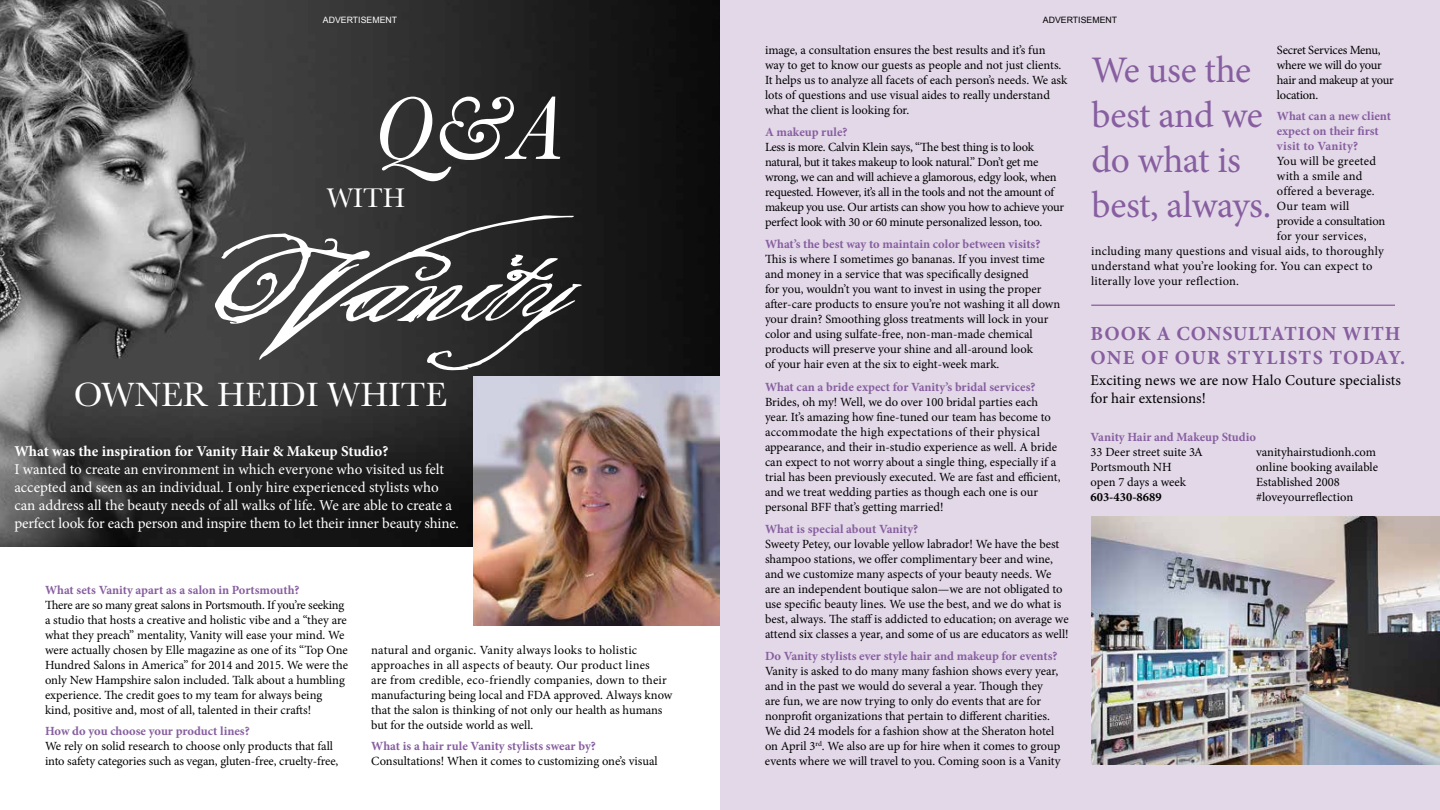
<style>
.page{position:relative;width:1440px;height:810px;background:#fff}
.page>*{position:absolute;margin:0;border:0;box-sizing:border-box;transform-origin:0 0}
.t1{font:italic 92.5px "Baskerville";color:#fff}
.t2{font:37.5px/45px "Minion Pro";letter-spacing:-.015em;color:#875e9f}
.t3{font:35px "Baskerville";color:#fff}
.t4{font:28px "Baskerville";color:#fff}
.t5{font:700 20px/24px "Minion Pro";letter-spacing:.04em;color:#875e9f}
.t6{font:15px/18px "Minion Pro";letter-spacing:-.005em;color:#fff}
.t7{font:15px/18px "Minion Pro";color:#000}
.t8{font:700 15px "Minion Pro";letter-spacing:-.005em;color:#fff}
.t9{font:12.5px/15px "Minion Pro";letter-spacing:-.005em;color:#000}
.t10{font:700 12.5px/15px "Minion Pro";color:#875e9f}
.t11{font:12.5px/15px "Minion Pro";letter-spacing:-.025em;color:#000}
.t12{font:12.5px "Minion Pro";letter-spacing:.015em;color:#000}
.t13{font:12.5px "Minion Pro";letter-spacing:.02em;color:#000}
.t14{font:12.5px "Minion Pro";letter-spacing:.025em;color:#000}
.t15{font:700 12.5px "Minion Pro";color:#000}
.t16{font:8.75px "Arial";color:#fff}
.t17{font:8.75px "Arial";color:#000}
</style>
<div class="page">
<img style="left:0;top:0;width:720px;height:546px">
<div style="left:720px;top:0;width:720px;height:810px;background:#e2d8e8"></div>
<img style="left:1091px;top:517px;width:349px;height:248px">
<img style="left:473px;top:377px;width:247px;height:248px">
<svg style="left:215px;top:215px;width:359px;height:145px;fill:#3f3f3f"></svg>
<svg style="left:340px;top:255px;width:242px;height:115px"></svg>
<hr style="left:1091px;top:305px;width:304px;height:1px;background:#875e9f">
<p class="t16" style="left:323px;top:15px;width:76px">ADVERTISEMENT</p>
<p class="t17" style="left:1043px;top:15px;width:76px">ADVERTISEMENT</p>
<h1 class="t1" style="left:372px;top:68px;width:194px">Q&amp;A</h1>
<h3 class="t4" style="left:327px;top:180px;width:80px">with</h3>
<h3 class="t3" style="left:74px;top:372px;width:375px">OWNER HEIDI WHITE</h3>
<p class="t8" style="left:14px;top:440px;width:375px">What was the inspiration for Vanity Hair &amp; Makeup Studio?</p>
<p class="t6" style="left:14px;top:460px;width:446px">I wanted to create an environment in which everyone who visited us felt accepted and seen as an individual. I only hire experienced stylists who can address all the beauty needs of all walks of life. We are able to create a perfect look for each person and inspire them to let their inner beauty shine.</p>
<p class="t10" style="left:45px;top:583px;width:256px">What sets Vanity apart as a salon in Portsmouth?</p>
<p class="t9" style="left:45px;top:598px;width:304px">There are so many great salons in Portsmouth. If you’re seeking a studio that hosts a creative and holistic vibe and a “they are what they preach” mentality, Vanity will ease your mind. We were actually chosen by Elle magazine as one of its “Top One Hundred Salons in America” for 2014 and 2015. We were the only New Hampshire salon included. Talk about a humbling experience. The credit goes to my team for always being kind, positive and, most of all, talented in their crafts!</p>
<p class="t10" style="left:45px;top:723px;width:206px">How do you choose your product lines?</p>
<p class="t9" style="left:45px;top:739px;width:295px">We rely on solid research to choose only products that fall into safety categories such as vegan, gluten-free, cruelty-free,</p>
<p class="t9" style="left:371px;top:643px;width:303px">natural and organic. Vanity always looks to holistic approaches in all aspects of beauty. Our product lines<br>are from credible, eco-friendly companies, down to their manufacturing being local and FDA approved. Always know that the salon is thinking of not only our health as humans but for the outside world as well.</p>
<p class="t10" style="left:371px;top:738px;width:226px">What is a hair rule Vanity stylists swear by?</p>
<p class="t9" style="left:371px;top:754px;width:288px">Consultations! When it comes to customizing one’s visual</p>
<p class="t9" style="left:765px;top:43px;width:304px">image, a consultation ensures the best results and it’s fun way to get to know our guests as people and not just clients.<br>It helps us to analyze all facets of each person’s needs. We ask lots of questions and use visual aides to really understand what the client is looking for.</p>
<p class="t10" style="left:765px;top:125px;width:84px">A makeup rule?</p>
<p class="t11" style="left:765px;top:140px;width:301px">Less is more. Calvin Klein says, “The best thing is to look natural, but it takes makeup to look natural.” Don’t get me wrong, we can and will achieve a glamorous, edgy look, when requested. However, it’s all in the tools and not the amount of makeup you use. Our artists can show you how to achieve your perfect look with 30 or 60 minute personalized lesson, too.</p>
<p class="t10" style="left:765px;top:237px;width:277px">What’s the best way to maintain color between visits?</p>
<p class="t9" style="left:765px;top:252px;width:297px">This is where I sometimes go bananas. If you invest time and money in a service that was specifically designed<br>for you, wouldn’t you want to invest in using the proper after-care products to ensure you’re not washing it all down your drain? Smoothing gloss treatments will lock in your color and using sulfate-free, non-man-made chemical products will preserve your shine and all-around look<br>of your hair even at the six to eight-week mark.</p>
<p class="t10" style="left:765px;top:379px;width:272px">What can a bride expect for Vanity’s bridal services?</p>
<p class="t9" style="left:765px;top:394px;width:297px">Brides, oh my! Well, we do over 100 bridal parties each year. It’s amazing how fine-tuned our team has become to accommodate the high expectations of their physical appearance, and their in-studio experience as well. A bride can expect to not worry about a single thing, especially if a trial has been previously executed. We are fast and efficient, and we treat wedding parties as though each one is our personal BFF that’s getting married!</p>
<p class="t10" style="left:765px;top:521px;width:155px">What is special about Vanity?</p>
<p class="t9" style="left:765px;top:536px;width:305px">Sweety Petey, our lovable yellow labrador! We have the best shampoo stations, we offer complimentary beer and wine, and we customize many aspects of your beauty needs. We are an independent boutique salon—we are not obligated to use specific beauty lines. We use the best, and we do what is best, always. The staff is addicted to education; on average we attend six classes a year, and some of us are educators as well!</p>
<p class="t10" style="left:765px;top:648px;width:294px">Do Vanity stylists ever style hair and makeup for events?</p>
<p class="t9" style="left:765px;top:664px;width:297px">Vanity is asked to do many many fashion shows every year, and in the past we would do several a year. Though they are fun, we are now trying to only do events that are for nonprofit organizations that pertain to different charities.<br>We did 24 models for a fashion show at the Sheraton hotel on April 3<sup>rd</sup>. We also are up for hire when it comes to group events where we will travel to you. Coming soon is a Vanity</p>
<p class="t9" style="left:1277px;top:43px;width:119px">Secret Services Menu, where we will do your hair and makeup at your location.</p>
<p class="t10" style="left:1277px;top:108px;width:116px">What can a new client expect on their first visit to Vanity?</p>
<p class="t14" style="left:1277px;top:152px;width:101px">You will be greeted</p>
<p class="t13" style="left:1277px;top:167px;width:87px">with a smile and</p>
<p class="t13" style="left:1277px;top:182px;width:99px">offered a beverage.</p>
<p class="t14" style="left:1277px;top:197px;width:74px">Our team will</p>
<p class="t9" style="left:1277px;top:213px;width:110px">provide a consultation</p>
<p class="t13" style="left:1277px;top:227px;width:91px">for your services,</p>
<p class="t12" style="left:1091px;top:242px;width:294px">including many questions and visual aids, to thoroughly</p>
<p class="t12" style="left:1091px;top:257px;width:283px">understand what you’re looking for. You can expect to</p>
<p class="t13" style="left:1091px;top:272px;width:149px">literally love your reflection.</p>
<h2 class="t2" style="left:1091px;top:48px;width:181px">We use the best and we do what is best, always.</h2>
<h3 class="t5" style="left:1091px;top:322px;width:316px">BOOK A CONSULTATION WITH<br>ONE OF OUR STYLISTS TODAY.</h3>
<p class="t7" style="left:1091px;top:372px;width:312px">Exciting news we are now Halo Couture specialists for hair extensions!</p>
<p class="t10" style="left:1091px;top:429px;width:167px">Vanity Hair and Makeup Studio</p>
<p class="t9" style="left:1091px;top:444px;width:114px">33 Deer street suite 3A<br>Portsmouth NH<br>open 7 days a week</p>
<p class="t15" style="left:1091px;top:488px;width:73px">603-430-8689</p>
<p class="t9" style="left:1256px;top:444px;width:123px">vanityhairstudionh.com online booking available<br>Established 2008 #loveyourreflection</p>
</div>
